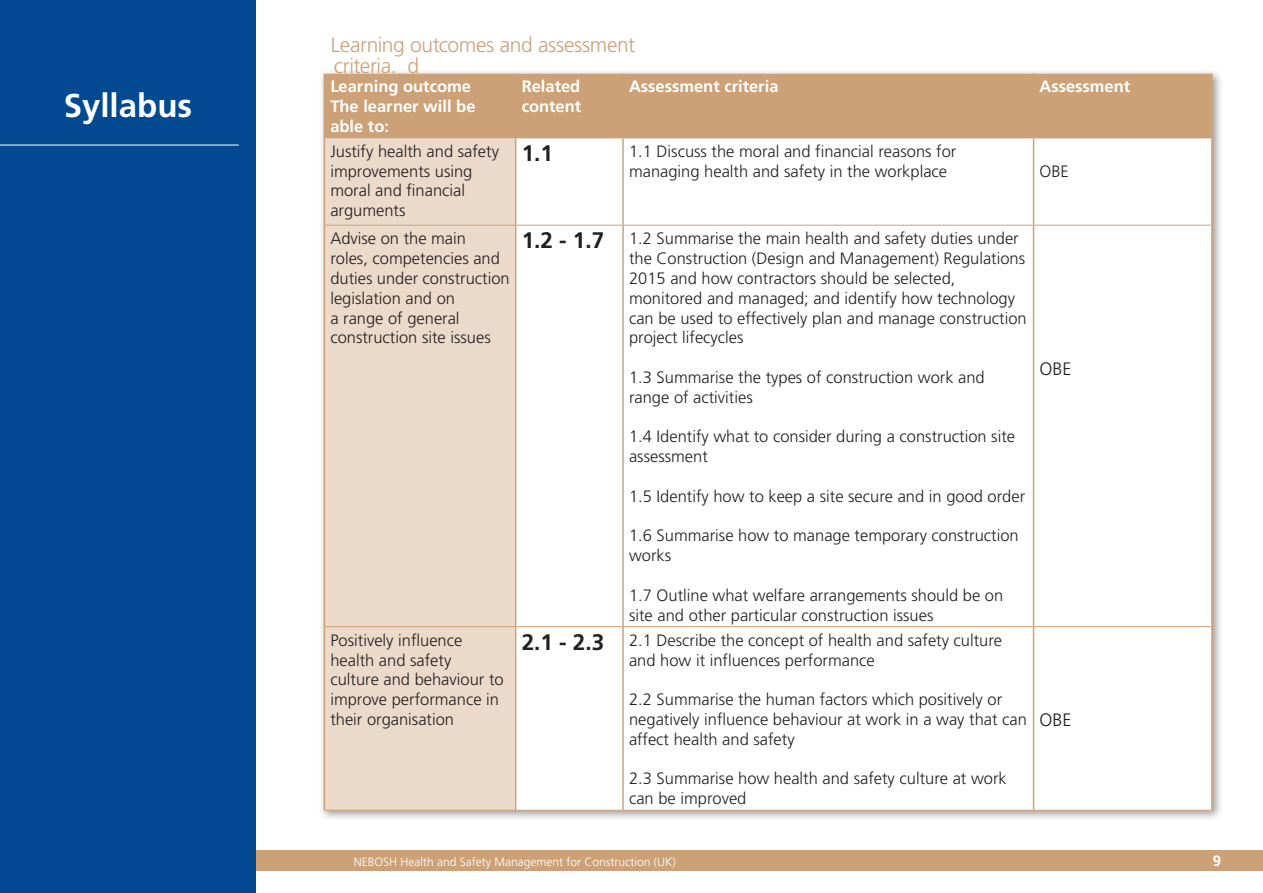
<style>
.page{position:relative;width:1263px;height:893px;background:#fff}
.page>*{position:absolute;margin:0;border:0;box-sizing:border-box;transform-origin:0 0}
.t1{font:700 33px "Frutiger LT Std";color:#fff}
.Large_Body_Text{font:700 22.5px "Frutiger LT Std";color:#231f20}
.t2{font:300 21px/21px "Frutiger";letter-spacing:-.02em;color:#cda177}
.t3{font:300 18px "Frutiger";color:#231f20}
.t4{font:300 16.5px/19.8px "Frutiger";color:#231f20}
.t5{font:700 16.5px/19.8px "Frutiger LT Std";color:#fff}
.t6{font:700 15px "Frutiger LT Std";color:#fff}
.t7{font:300 12px "Frutiger";color:#fff}
</style>
<div class="page">
<div style="left:256px;top:850px;width:1007px;height:21px;background:#cda177"></div>
<div style="left:0;top:0;width:256px;height:893px;background:#014990"></div>
<hr style="left:0;top:145px;width:239px;height:1px;background:#fff">
<div style="left:318px;top:68px;width:906px;height:754px;background:#231f20;opacity:.45"></div>
<div style="left:325px;top:74px;width:886px;height:63px;background:#cda177"></div>
<div style="left:325px;top:138px;width:190px;height:672px;background:#ebd9c9"></div>
<svg style="left:516px;top:138px;width:695px;height:672px"></svg>
<hr style="left:324px;top:74px;width:1px;height:64px;background:#cda177">
<hr style="left:325px;top:137px;width:190px;height:1px;background:#cda177">
<hr style="left:515px;top:74px;width:1px;height:63px;background:#cda177">
<hr style="left:515px;top:137px;width:108px;height:1px;background:#cda177">
<hr style="left:622px;top:74px;width:2px;height:63px;background:#cda177">
<hr style="left:623px;top:137px;width:410px;height:1px;background:#cda177">
<hr style="left:1033px;top:74px;width:1px;height:63px;background:#cda177">
<hr style="left:1211px;top:74px;width:2px;height:63px;background:#cda177">
<hr style="left:1033px;top:137px;width:180px;height:1px;background:#cda177">
<hr style="left:324px;top:138px;width:1px;height:87px;background:#cda177">
<hr style="left:515px;top:138px;width:1px;height:87px;background:#cda177">
<hr style="left:622px;top:138px;width:2px;height:87px;background:#cda177">
<hr style="left:1033px;top:138px;width:1px;height:87px;background:#cda177">
<hr style="left:1211px;top:138px;width:2px;height:87px;background:#cda177">
<hr style="left:324px;top:225px;width:1px;height:402px;background:#cda177">
<hr style="left:324px;top:627px;width:1px;height:183px;background:#cda177">
<hr style="left:325px;top:225px;width:191px;height:1px;background:#cda177">
<hr style="left:325px;top:626px;width:191px;height:1px;background:#cda177">
<hr style="left:324px;top:810px;width:192px;height:1px;background:#cda177">
<hr style="left:515px;top:226px;width:1px;height:400px;background:#cda177">
<hr style="left:515px;top:627px;width:1px;height:183px;background:#d4a076">
<hr style="left:516px;top:225px;width:107px;height:1px;background:#cda177">
<hr style="left:623px;top:225px;width:410px;height:1px;background:#cda177">
<hr style="left:1033px;top:225px;width:178px;height:1px;background:#cda177">
<hr style="left:622px;top:226px;width:2px;height:400px;background:#cda177">
<hr style="left:1033px;top:226px;width:1px;height:400px;background:#cda177">
<hr style="left:1211px;top:225px;width:2px;height:401px;background:#cda177">
<hr style="left:622px;top:627px;width:2px;height:183px;background:#d4a076">
<hr style="left:1033px;top:627px;width:1px;height:183px;background:#d4a076">
<hr style="left:1211px;top:627px;width:2px;height:183px;background:#d4a076">
<hr style="left:516px;top:626px;width:107px;height:1px;background:#d4a076">
<hr style="left:623px;top:626px;width:410px;height:1px;background:#d4a076">
<hr style="left:1033px;top:626px;width:180px;height:1px;background:#d4a076">
<hr style="left:516px;top:810px;width:107px;height:1px;background:#d4a076">
<hr style="left:623px;top:810px;width:410px;height:1px;background:#d4a076">
<hr style="left:1033px;top:810px;width:180px;height:1px;background:#d4a076">
<p class="t1" style="left:64px;top:86px;width:130px">Syllabus</p>
<p class="t2" style="left:331px;top:34px;width:306px">Learning outcomes and assessment criteria. d</p>
<p class="t5" style="left:330px;top:77px;width:147px">Learning outcome<br>The learner will be able to:</p>
<p class="t5" style="left:522px;top:77px;width:61px">Related content</p>
<p class="t5" style="left:629px;top:77px;width:151px">Assessment criteria</p>
<p class="t5" style="left:1039px;top:77px;width:92px">Assessment</p>
<p class="t4" style="left:330px;top:141px;width:170px">Justify health and safety improvements using moral and financial arguments</p>
<p class="Large_Body_Text" style="left:522px;top:140px;width:33px">1.1</p>
<p class="t4" style="left:629px;top:141px;width:329px">1.1 Discuss the moral and financial reasons for managing health and safety in the workplace</p>
<p class="t4" style="left:1039px;top:161px;width:31px">OBE</p>
<p class="t4" style="left:330px;top:229px;width:181px">Advise on the main<br>roles, competencies and duties under construction legislation and on<br>a range of general construction site issues</p>
<p class="Large_Body_Text" style="left:522px;top:227px;width:84px">1.2 - 1.7</p>
<p class="t4" style="left:629px;top:229px;width:399px">1.2 Summarise the main health and safety duties under the Construction (Design and Management) Regulations 2015 and how contractors should be selected, monitored and managed; and identify how technology can be used to effectively plan and manage construction project lifecycles</p>
<p class="t4" style="left:629px;top:367px;width:357px">1.3 Summarise the types of construction work and range of activities</p>
<p class="t4" style="left:629px;top:427px;width:387px">1.4 Identify what to consider during a construction site assessment</p>
<p class="t4" style="left:629px;top:486px;width:398px">1.5 Identify how to keep a site secure and in good order</p>
<p class="t4" style="left:629px;top:526px;width:391px">1.6 Summarise how to manage temporary construction</p>
<p class="t4" style="left:629px;top:546px;width:44px">works</p>
<p class="t4" style="left:629px;top:585px;width:376px">1.7 Outline what welfare arrangements should be on site and other particular construction issues</p>
<p class="t4" style="left:330px;top:630px;width:175px">Positively influence health and safety culture and behaviour to improve performance in their organisation</p>
<p class="Large_Body_Text" style="left:522px;top:628px;width:84px">2.1 - 2.3</p>
<p class="t4" style="left:629px;top:630px;width:375px">2.1 Describe the concept of health and safety culture and how it influences performance</p>
<p class="t4" style="left:629px;top:690px;width:399px">2.2 Summarise the human factors which positively or negatively influence behaviour at work in a way that can affect health and safety</p>
<p class="t4" style="left:629px;top:769px;width:379px">2.3 Summarise how health and safety culture at work can be improved</p>
<p class="t3" style="left:1039px;top:359px;width:34px">OBE</p>
<p class="t3" style="left:1039px;top:709px;width:34px">OBE</p>
<p class="t7" style="left:354px;top:855px;width:324px">NEBOSH Health and Safety Management for Construction (UK)</p>
<p class="t6" style="left:1213px;top:852px;width:10px">9</p>
</div>
